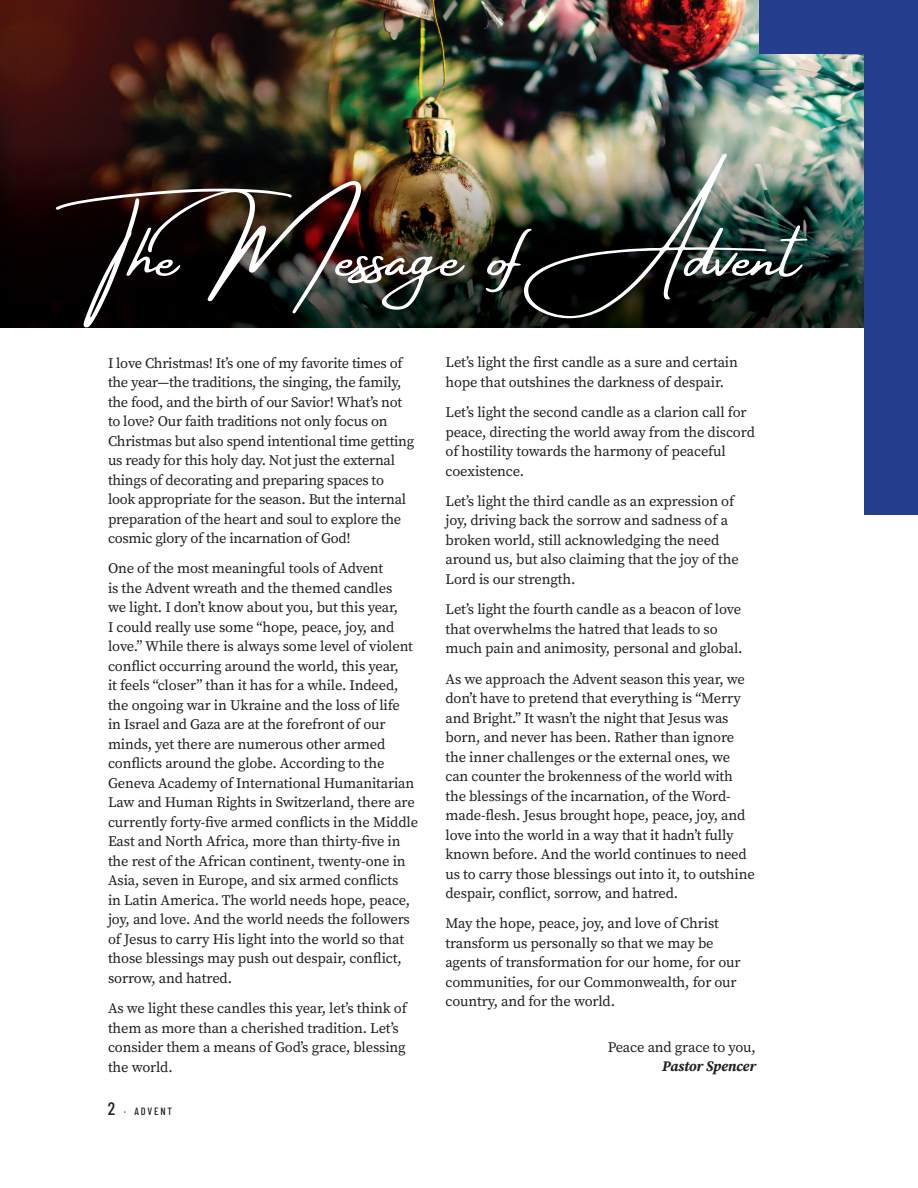
<style>
.page{position:relative;width:918px;height:1188px;background:#fff}
.page>*{position:absolute;margin:0;border:0;box-sizing:border-box;transform-origin:0 0}
.t1{font:72px "Amsterdam Four ttf";color:#fff}
.t2{font:14.55px/19.5px "Source Serif Pro";letter-spacing:-.01em;color:#231f20}
.t3{font:italic 700 14.55px "Source Serif Pro";letter-spacing:-.01em;color:#231f20}
.t4{font:500 10.5px "Barlow Condensed";letter-spacing:.175em;color:#231f20}
.s1{font-size:18px}
</style>
<div class="page">
<img style="left:0;top:0;width:864px;height:134px">
<img style="left:0;top:134px;width:864px;height:194px">
<div style="left:864px;top:0;width:54px;height:515px;background:#253f8e"></div>
<div style="left:760px;top:0;width:158px;height:54px;background:#253f8e"></div>
<h1 class="t1" style="left:105px;top:217px;width:713px">The Message of Advent</h1>
<p class="t2" style="left:108px;top:353px;width:308px">I love Christmas! It’s one of my favorite times of the year—the traditions, the singing, the family, the food, and the birth of our Savior! What’s not to love? Our faith traditions not only focus on Christmas but also spend intentional time getting us ready for this holy day. Not just the external things of decorating and preparing spaces to look appropriate for the season. But the internal preparation of the heart and soul to explore the cosmic glory of the incarnation of God!</p>
<p class="t2" style="left:108px;top:559px;width:312px">One of the most meaningful tools of Advent<br>is the Advent wreath and the themed candles<br>we light. I don’t know about you, but this year,<br>I could really use some “hope, peace, joy, and love.” While there is always some level of violent conflict occurring around the world, this year,<br>it feels “closer” than it has for a while. Indeed, the ongoing war in Ukraine and the loss of life<br>in Israel and Gaza are at the forefront of our minds, yet there are numerous other armed conflicts around the globe. According to the Geneva Academy of International Humanitarian Law and Human Rights in Switzerland, there are currently forty-five armed conflicts in the Middle East and North Africa, more than thirty-five in the rest of the African continent, twenty-one in Asia, seven in Europe, and six armed conflicts<br>in Latin America. The world needs hope, peace, joy, and love. And the world needs the followers of Jesus to carry His light into the world so that those blessings may push out despair, conflict, sorrow, and hatred.</p>
<p class="t2" style="left:108px;top:998px;width:300px">As we light these candles this year, let’s think of them as more than a cherished tradition. Let’s consider them a means of God’s grace, blessing the world.</p>
<p class="t2" style="left:446px;top:353px;width:294px">Let’s light the first candle as a sure and certain hope that outshines the darkness of despair.</p>
<p class="t2" style="left:446px;top:403px;width:311px">Let’s light the second candle as a clarion call for peace, directing the world away from the discord of hostility towards the harmony of peaceful coexistence.</p>
<p class="t2" style="left:446px;top:491px;width:295px">Let’s light the third candle as an expression of joy, driving back the sorrow and sadness of a broken world, still acknowledging the need around us, but also claiming that the joy of the Lord is our strength.</p>
<p class="t2" style="left:446px;top:600px;width:299px">Let’s light the fourth candle as a beacon of love that overwhelms the hatred that leads to so much pain and animosity, personal and global.</p>
<p class="t2" style="left:446px;top:669px;width:311px">As we approach the Advent season this year, we don’t have to pretend that everything is “Merry and Bright.” It wasn’t the night that Jesus was born, and never has been. Rather than ignore the inner challenges or the external ones, we can counter the brokenness of the world with the blessings of the incarnation, of the Word&shy;made-flesh. Jesus brought hope, peace, joy, and love into the world in a way that it hadn’t fully known before. And the world continues to need us to carry those blessings out into it, to outshine despair, conflict, sorrow, and hatred.</p>
<p class="t2" style="left:446px;top:914px;width:297px">May the hope, peace, joy, and love of Christ transform us personally so that we may be agents of transformation for our home, for our communities, for our Commonwealth, for our country, and for the world.</p>
<p class="t2" style="left:608px;top:1037px;width:150px">Peace and grace to you,</p>
<p class="t3" style="left:662px;top:1056px;width:95px">Pastor Spencer</p>
<p class="t4" style="left:108px;top:1104px;width:66px"><span class="s1">2</span> · ADVENT</p>
</div>
